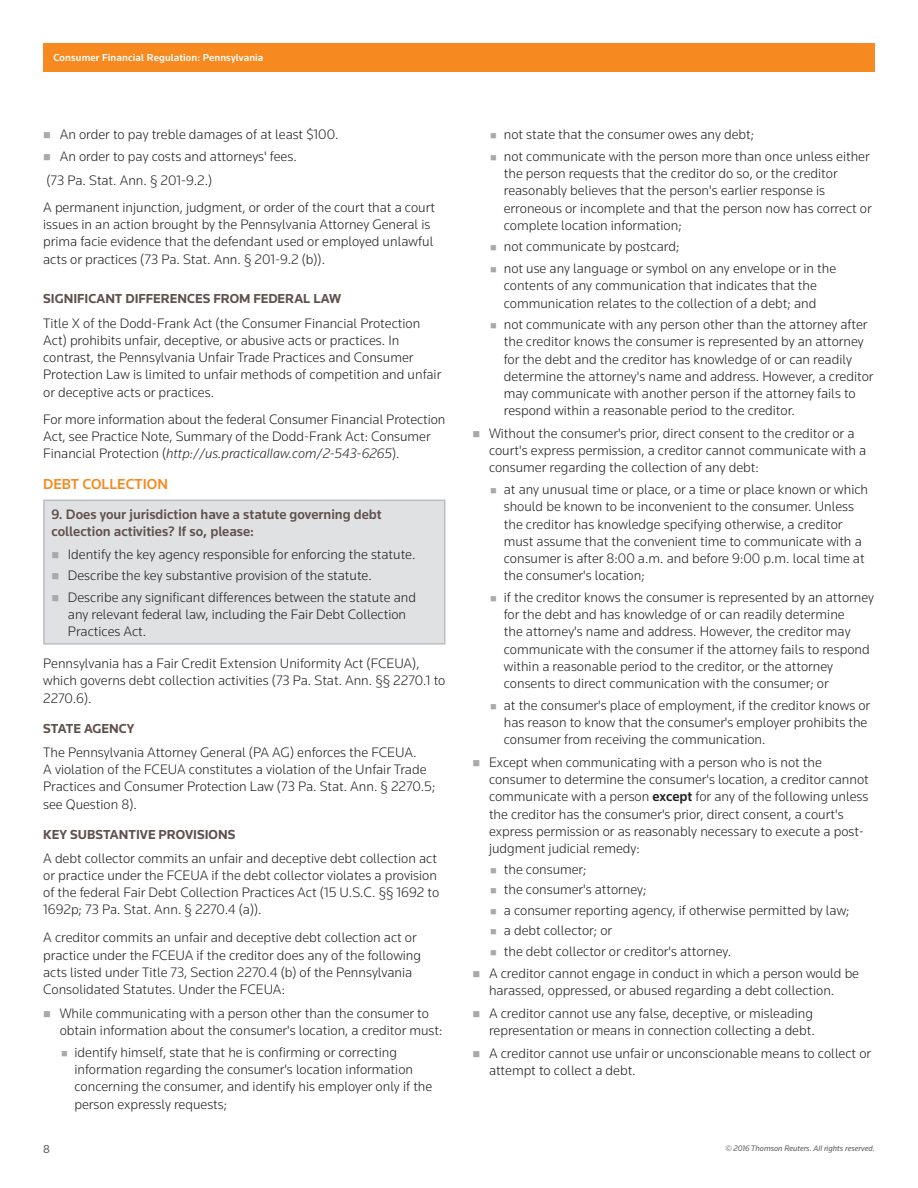
<style>
.page{position:relative;width:918px;height:1188px;background:#fff}
.page>*{position:absolute;margin:0;border:0;box-sizing:border-box;transform-origin:0 0}
.t1{font:500 15px "Knowledge";color:#f6891f}
.t2{font:300 14.25px/17.2px "Knowledge";color:#231f20}
.t3{font:500 14.25px/17.2px "Knowledge";color:#5f514d}
.t4{font:700 13.5px "Knowledge";color:#5f514d}
.t5{font:12px "Knowledge";color:#57585a}
.t6{font:500 10.5px "Knowledge";letter-spacing:.01em;color:#fff}
.t7{font:italic 8.25px "Knowledge";color:#57585a}
.s1{font-style:italic}
.s2{font-weight:500}
</style>
<div class="page">
<div style="left:43px;top:43px;width:832px;height:29px;background:#f6891f"></div>
<div style="left:44px;top:500px;width:401px;height:144px;background:#e0e1e3"></div>
<div style="left:43px;top:500px;width:403px;height:145px;border:2px solid #bcbdc0"></div>
<p class="t6" style="left:53px;top:51px;width:212px">Consumer Financial Regulation: Pennsylvania</p>
<p class="t2" style="left:60px;top:126px;width:280px">An order to pay treble damages of at least $100.</p>
<p class="t2" style="left:60px;top:147px;width:239px">An order to pay costs and attorneys' fees.</p>
<p class="t2" style="left:46px;top:171px;width:167px">(73 Pa. Stat. Ann. § 201-9.2.)</p>
<p class="t2" style="left:43px;top:198px;width:393px">A permanent injunction, judgment, or order of the court that a court issues in an action brought by the Pennsylvania Attorney General is prima facie evidence that the defendant used or employed unlawful acts or practices (73 Pa. Stat. Ann. § 201-9.2 (b)).</p>
<p class="t4" style="left:43px;top:290px;width:299px">SIGNIFICANT DIFFERENCES FROM FEDERAL LAW</p>
<p class="t2" style="left:43px;top:314px;width:400px">Title X of the Dodd-Frank Act (the Consumer Financial Protection Act) prohibits unfair, deceptive, or abusive acts or practices. In contrast, the Pennsylvania Unfair Trade Practices and Consumer Protection Law is limited to unfair methods of competition and unfair or deceptive acts or practices.</p>
<p class="t2" style="left:43px;top:410px;width:404px">For more information about the federal Consumer Financial Protection<br>Act, see Practice Note, Summary of the Dodd-Frank Act: Consumer<br>Financial Protection (<span class="s1">http://us.practicallaw.com/2-543-6265</span>).</p>
<p class="t1" style="left:43px;top:475px;width:126px">DEBT COLLECTION</p>
<p class="t3" style="left:51px;top:505px;width:332px">9. Does your jurisdiction have a statute governing debt collection activities? If so, please:</p>
<p class="t2" style="left:68px;top:543px;width:350px;line-height:21.6px">Identify the key agency responsible for enforcing the statute.<br>Describe the key substantive provision of the statute.<br>Describe any significant differences between the statute and</p>
<p class="t2" style="left:68px;top:606px;width:340px">any relevant federal law, including the Fair Debt Collection<br>Practices Act.</p>
<p class="t2" style="left:43px;top:655px;width:404px">Pennsylvania has a Fair Credit Extension Uniformity Act (FCEUA), which governs debt collection activities (73 Pa. Stat. Ann. §§ 2270.1 to<br>2270.6).</p>
<p class="t4" style="left:43px;top:720px;width:93px">STATE AGENCY</p>
<p class="t2" style="left:43px;top:743px;width:394px">The Pennsylvania Attorney General (PA AG) enforces the FCEUA.<br>A violation of the FCEUA constitutes a violation of the Unfair Trade Practices and Consumer Protection Law (73 Pa. Stat. Ann. § 2270.5; see Question 8).</p>
<p class="t4" style="left:43px;top:826px;width:194px">KEY SUBSTANTIVE PROVISIONS</p>
<p class="t2" style="left:43px;top:849px;width:398px">A debt collector commits an unfair and deceptive debt collection act or practice under the FCEUA if the debt collector violates a provision of the federal Fair Debt Collection Practices Act (15 U.S.C. §§ 1692 to 1692p; 73 Pa. Stat. Ann. § 2270.4 (a)).</p>
<p class="t2" style="left:43px;top:929px;width:379px">A creditor commits an unfair and deceptive debt collection act or practice under the FCEUA if the creditor does any of the following acts listed under Title 73, Section 2270.4 (b) of the Pennsylvania Consolidated Statutes. Under the FCEUA:</p>
<p class="t2" style="left:60px;top:1005px;width:384px">While communicating with a person other than the consumer to obtain information about the consumer's location, a creditor must:</p>
<p class="t2" style="left:75px;top:1043px;width:359px">identify himself, state that he is confirming or correcting information regarding the consumer's location information concerning the consumer, and identify his employer only if the person expressly requests;</p>
<p class="t2" style="left:504px;top:126px;width:252px">not state that the consumer owes any debt;</p>
<p class="t2" style="left:504px;top:147px;width:369px">not communicate with the person more than once unless either the person requests that the creditor do so, or the creditor reasonably believes that the person's earlier response is erroneous or incomplete and that the person now has correct or complete location information;</p>
<p class="t2" style="left:504px;top:238px;width:177px">not communicate by postcard;</p>
<p class="t2" style="left:504px;top:259px;width:334px">not use any language or symbol on any envelope or in the contents of any communication that indicates that the communication relates to the collection of a debt; and</p>
<p class="t2" style="left:504px;top:315px;width:371px">not communicate with any person other than the attorney after the creditor knows the consumer is represented by an attorney for the debt and the creditor has knowledge of or can readily determine the attorney's name and address. However, a creditor may communicate with another person if the attorney fails to respond within a reasonable period to the creditor.</p>
<p class="t2" style="left:489px;top:424px;width:379px">Without the consumer's prior, direct consent to the creditor or a court's express permission, a creditor cannot communicate with a consumer regarding the collection of any debt:</p>
<p class="t2" style="left:504px;top:480px;width:366px">at any unusual time or place, or a time or place known or which should be known to be inconvenient to the consumer. Unless the creditor has knowledge specifying otherwise, a creditor must assume that the convenient time to communicate with a consumer is after 8:00 a.m. and before 9:00 p.m. local time at the consumer's location;</p>
<p class="t2" style="left:504px;top:588px;width:372px">if the creditor knows the consumer is represented by an attorney for the debt and has knowledge of or can readily determine<br>the attorney's name and address. However, the creditor may communicate with the consumer if the attorney fails to respond within a reasonable period to the creditor, or the attorney consents to direct communication with the consumer; or</p>
<p class="t2" style="left:504px;top:696px;width:368px">at the consumer's place of employment, if the creditor knows or has reason to know that the consumer's employer prohibits the consumer from receiving the communication.</p>
<p class="t2" style="left:489px;top:753px;width:381px">Except when communicating with a person who is not the consumer to determine the consumer's location, a creditor cannot communicate with a person <span class="s2">except</span> for any of the following unless the creditor has the consumer's prior, direct consent, a court's express permission or as reasonably necessary to execute a post&shy;judgment judicial remedy:</p>
<p class="t2" style="left:504px;top:860px;width:84px">the consumer;</p>
<p class="t2" style="left:504px;top:880px;width:144px">the consumer's attorney;</p>
<p class="t2" style="left:504px;top:901px;width:347px">a consumer reporting agency, if otherwise permitted by law;</p>
<p class="t2" style="left:504px;top:921px;width:110px">a debt collector; or</p>
<p class="t2" style="left:504px;top:942px;width:229px">the debt collector or creditor's attorney.</p>
<p class="t2" style="left:489px;top:965px;width:372px">A creditor cannot engage in conduct in which a person would be harassed, oppressed, or abused regarding a debt collection.</p>
<p class="t2" style="left:489px;top:1004px;width:327px">A creditor cannot use any false, deceptive, or misleading representation or means in connection collecting a debt.</p>
<p class="t2" style="left:489px;top:1044px;width:384px">A creditor cannot use unfair or unconscionable means to collect or attempt to collect a debt.</p>
<p class="t5" style="left:43px;top:1141px;width:8px">8</p>
<p class="t7" style="left:725px;top:1143px;width:151px">© 2016 Thomson Reuters. All rights reserved.</p>
</div>
